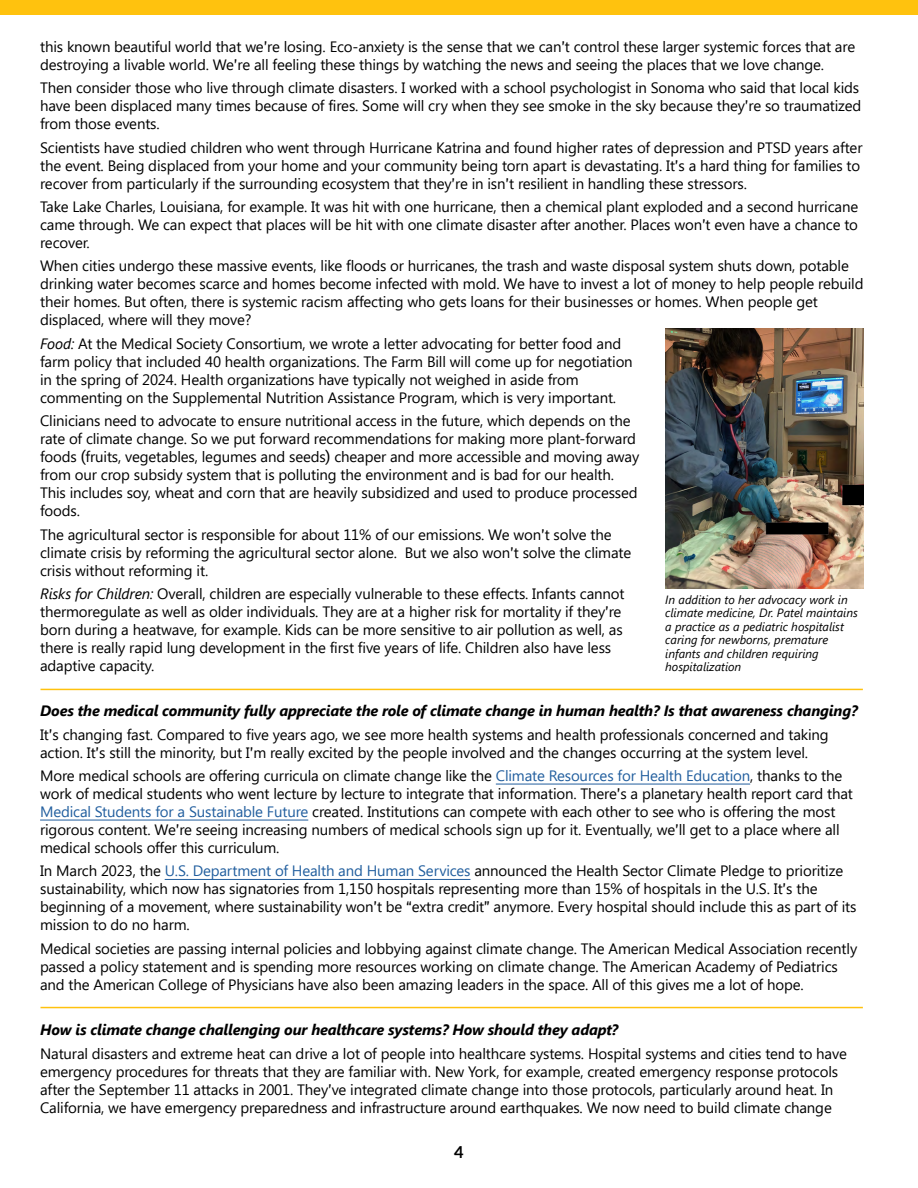
<style>
.page{position:relative;width:918px;height:1188px;background:#fff}
.page>*{position:absolute;margin:0;border:0;box-sizing:border-box;transform-origin:0 0}
.t1{font:700 16.5px "Lato";color:#000}
.t2{font:15px/18px "Segoe UI";letter-spacing:-.01em;color:#000}
.t3{font:italic 700 15px "Segoe UI";letter-spacing:-.01em;color:#000}
.t4{font:italic 12px/13.5px "Segoe UI";color:#000}
.s1{font-family:"Roboto"}
.s2{font-style:italic}
.s3{font-weight:700;font-style:italic}
.s4{color:#215e9e}
</style>
<div class="page">
<div style="left:0;top:0;width:918px;height:15px;background:#ffc20e"></div>
<hr style="left:496px;top:784px;width:254px;height:1px;background:#215e9e">
<hr style="left:40px;top:820px;width:268px;height:1px;background:#215e9e">
<hr style="left:165px;top:879px;width:305px;height:1px;background:#215e9e">
<hr style="left:40px;top:689px;width:823px;height:1px;background:#ffc20e">
<hr style="left:40px;top:1007px;width:823px;height:1px;background:#ffc20e">
<img style="left:665px;top:328px;width:199px;height:260px">
<p class="t2" style="left:40px;top:38px;width:817px">this known beautiful world that we<span class="s1">’</span>re losing. Eco-anxiety is the sense that we can<span class="s1">’</span>t control these larger systemic forces that are destroying a livable world. We<span class="s1">’</span>re all feeling these things by watching the news and seeing the places that we love change.</p>
<p class="t2" style="left:40px;top:79px;width:823px">Then consider those who live through climate disasters. I worked with a school psychologist in Sonoma who said that local kids have been displaced many times because of fires. Some will cry when they see smoke in the sky because they<span class="s1">’</span>re so traumatized from those events.</p>
<p class="t2" style="left:40px;top:138px;width:824px">Scientists have studied children who went through Hurricane Katrina and found higher rates of depression and PTSD years after the event. Being displaced from your home and your community being torn apart is devastating. It<span class="s1">’</span>s a hard thing for families to recover from particularly if the surrounding ecosystem that they<span class="s1">’</span>re in isn<span class="s1">’</span>t resilient in handling these stressors.</p>
<p class="t2" style="left:40px;top:198px;width:820px;text-align:justify">Take Lake Charles, Louisiana, for example. It was hit with one hurricane, then a chemical plant exploded and a second hurricane came through. We can expect that places will be hit with one climate disaster after another. Places won<span class="s1">’</span>t even have a chance to recover.</p>
<p class="t2" style="left:40px;top:257px;width:825px">When cities undergo these massive events, like floods or hurricanes, the trash and waste disposal system shuts down, potable drinking water becomes scarce and homes become infected with mold. We have to invest a lot of money to help people rebuild their homes. But often, there is systemic racism affecting who gets loans for their businesses or homes. When people get displaced, where will they move?</p>
<p class="t2" style="left:40px;top:335px;width:594px"><span class="s2">Food:</span> At the Medical Society Consortium, we wrote a letter advocating for better food and farm policy that included 40 health organizations. The Farm Bill will come up for negotiation in the spring of 2024. Health organizations have typically not weighed in aside from commenting on the Supplemental Nutrition Assistance Program, which is very important.</p>
<p class="t2" style="left:40px;top:412px;width:601px">Clinicians need to advocate to ensure nutritional access in the future, which depends on the rate of climate change. So we put forward recommendations for making more plant-forward foods <span class="s1">(</span>fruits, vegetables, legumes and seeds<span class="s1">)</span> cheaper and more accessible and moving away from our crop subsidy system that is polluting the environment and is bad for our health.<br>This includes soy, wheat and corn that are heavily subsidized and used to produce processed foods.</p>
<p class="t2" style="left:40px;top:525px;width:593px">The agricultural sector is responsible for about 11% of our emissions. We won<span class="s1">’</span>t solve the climate crisis by reforming the agricultural sector alone. But we also won<span class="s1">’</span>t solve the climate crisis without reforming it.</p>
<p class="t2" style="left:40px;top:585px;width:586px"><span class="s2">Risks for Children:</span> Overall, children are especially vulnerable to these effects. Infants cannot thermoregulate as well as older individuals. They are at a higher risk for mortality if they<span class="s1">’</span>re born during a heatwave, for example. Kids can be more sensitive to air pollution as well, as there is really rapid lung development in the first five years of life. Children also have less adaptive capacity.</p>
<p class="t2" style="left:40px;top:699px;width:819px;line-height:23.4px"><span class="s3">Does the medical community fully appreciate the role of climate change in human health? Is that awareness changing?<br></span>It<span class="s1">’</span>s changing fast. Compared to five years ago, we see more health systems and health professionals concerned and taking</p>
<p class="t2" style="left:40px;top:741px;width:804px;line-height:23.4px">action. It<span class="s1">’</span>s still the minority, but I<span class="s1">’</span>m really excited by the people involved and the changes occurring at the system level.<br>More medical schools are offering curricula on climate change like the <span class="s4">Climate Resources for Health Education</span>, thanks to the</p>
<p class="t2" style="left:40px;top:785px;width:814px">work of medical students who went lecture by lecture to integrate that information. There<span class="s1">’</span>s a planetary health report card that <span class="s4">Medical Students for a Sustainable Future</span> created. Institutions can compete with each other to see who is offering the most rigorous content. We<span class="s1">’</span>re seeing increasing numbers of medical schools sign up for it. Eventually, we<span class="s1">’</span>ll get to a place where all medical schools offer this curriculum.</p>
<p class="t2" style="left:40px;top:862px;width:818px">In March 2023, the <span class="s4">U.S. Department of Health and Human Services</span> announced the Health Sector Climate Pledge to prioritize sustainability, which now has signatories from 1,150 hospitals representing more than 15% of hospitals in the U.S. It<span class="s1">’</span>s the beginning of a movement, where sustainability won<span class="s1">’</span>t be <span class="s1">“</span>extra credit<span class="s1">”</span> anymore. Every hospital should include this as part of its mission to do no harm.</p>
<p class="t2" style="left:40px;top:940px;width:819px">Medical societies are passing internal policies and lobbying against climate change. The American Medical Association recently passed a policy statement and is spending more resources working on climate change. The American Academy of Pediatrics and the American College of Physicians have also been amazing leaders in the space. All of this gives me a lot of hope.</p>
<p class="t3" style="left:40px;top:1021px;width:580px">How is climate change challenging our healthcare systems? How should they adapt?</p>
<p class="t2" style="left:40px;top:1044px;width:808px">Natural disasters and extreme heat can drive a lot of people into healthcare systems. Hospital systems and cities tend to have emergency procedures for threats that they are familiar with. New York, for example, created emergency response protocols after the September 11 attacks in 2001. They<span class="s1">’</span>ve integrated climate change into those protocols, particularly around heat. In California, we have emergency preparedness and infrastructure around earthquakes. We now need to build climate change</p>
<p class="t4" style="left:665px;top:593px;width:194px">In addition to her advocacy work in climate medicine, Dr. Patel maintains a practice as a pediatric hospitalist caring for newborns, premature infants and children requiring hospitalization</p>
<p class="t1" style="left:454px;top:1140px;width:11px">4</p>
</div>
